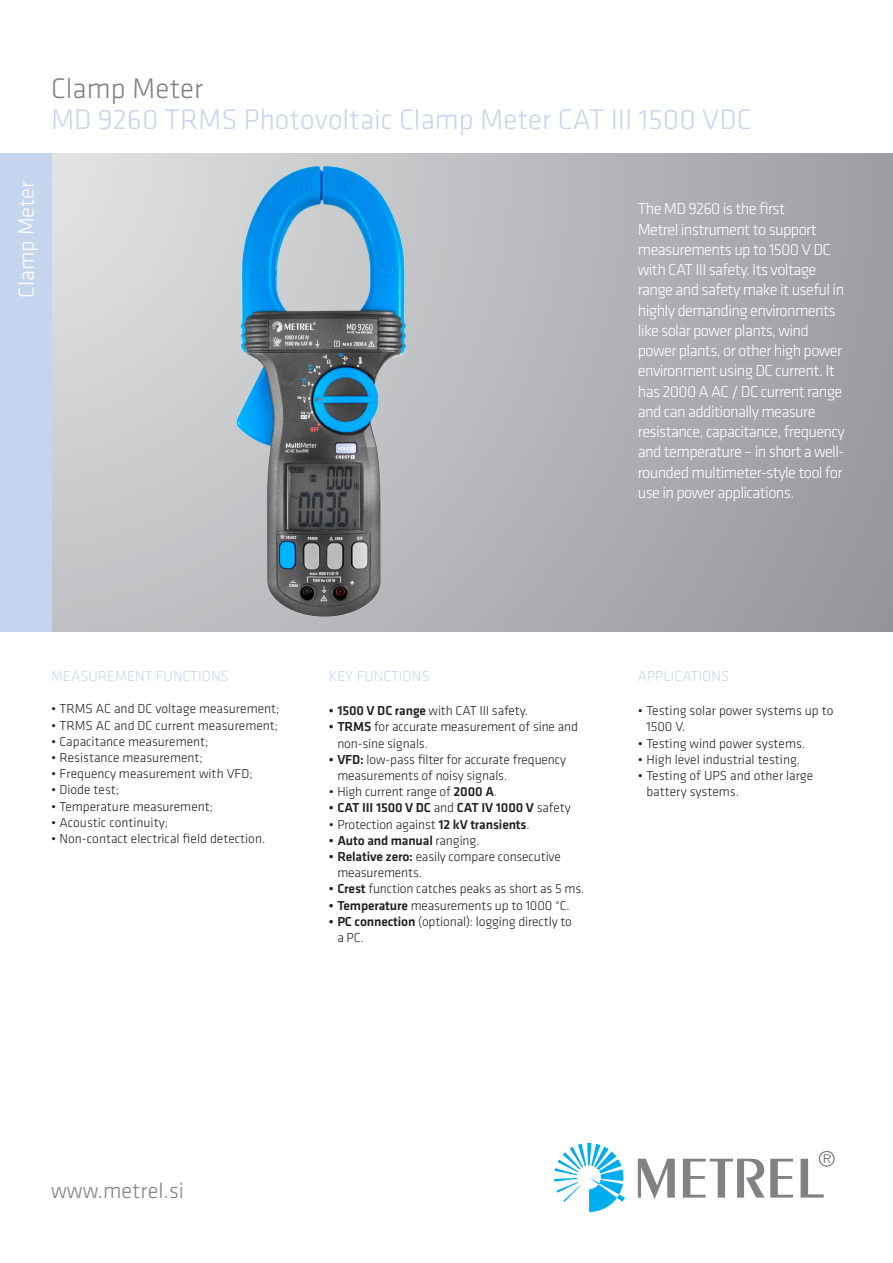
<style>
.page{position:relative;width:893px;height:1263px;background:#fff}
.page>*{position:absolute;margin:0;border:0;box-sizing:border-box;transform-origin:0 0}
.naslov{font:300 29.25px "Klavika";color:#c5d5ed}
.naslov-2{font:300 29.25px "Klavika";color:#808285}
.t1{font:300 22.5px "Klavika";color:#808285}
.naslov-3{font:300 22.5px "Klavika";color:#fff}
.podnaslov{font:300 16.5px/20.2px "Klavika";letter-spacing:-.04em;color:#fff}
.t2{font:300 15px "Klavika";color:#c5d5ed}
.t3{font:300 13.5px/16.2px "Klavika";color:#231f20}
.t4{font:500 13.5px "Klavika";letter-spacing:-.01em;color:#231f20}
.s1{font-weight:500}
.s2{font-weight:300}
</style>
<div class="page">
<div style="left:0;top:153px;width:893px;height:478px;background:linear-gradient(to right,#d8d9db,#9b9ca0)"></div>
<svg style="left:554px;top:1143px;width:71px;height:69px"></svg>
<svg style="left:638px;top:1150px;width:197px;height:49px"></svg>
<div style="left:0;top:153px;width:51px;height:478px;background:#c5d5ed"></div>
<img style="left:216px;top:157px;width:207px;height:471px">
<p class="naslov-2" style="left:51px;top:71px;width:154px">Clamp Meter</p>
<p class="naslov" style="left:51px;top:102px;width:702px">MD 9260 TRMS Photovoltaic Clamp Meter CAT III 1500 VDC</p>
<p class="naslov-3" style="left:13px;top:298px;width:119px;rotate:-90deg">Clamp Meter</p>
<p class="podnaslov" style="left:638px;top:199px;width:209px">The MD 9260 is the first<br>Metrel instrument to support measurements up to 1500 V DC with CAT III safety. Its voltage range and safety make it useful in highly demanding environments like solar power plants, wind power plants, or other high power environment using DC current. It has 2000 A AC / DC current range and can additionally measure resistance, capacitance, frequency and temperature – in short a well&shy;rounded multimeter-style tool for use in power applications.</p>
<p class="t2" style="left:51px;top:667px;width:179px">MEASUREMENT FUNCTIONS</p>
<p class="t3" style="left:51px;top:701px;width:230px">• TRMS AC and DC voltage measurement;</p>
<p class="t3" style="left:51px;top:717px;width:229px">• TRMS AC and DC current measurement;</p>
<p class="t3" style="left:51px;top:733px;width:159px">• Capacitance measurement;</p>
<p class="t3" style="left:51px;top:749px;width:153px">• Resistance measurement;</p>
<p class="t3" style="left:51px;top:765px;width:203px">• Frequency measurement with VFD;</p>
<p class="t3" style="left:51px;top:782px;width:70px">• Diode test;</p>
<p class="t3" style="left:51px;top:798px;width:164px">• Temperature measurement;</p>
<p class="t3" style="left:51px;top:814px;width:118px">• Acoustic continuity;</p>
<p class="t3" style="left:51px;top:830px;width:216px">• Non-contact electrical field detection.</p>
<p class="t2" style="left:329px;top:667px;width:102px">KEY FUNCTIONS</p>
<p class="t3" style="left:329px;top:702px;width:201px"><span class="s1">• 1500 V DC range</span> with CAT III safety.</p>
<p class="t3" style="left:337px;top:719px;width:242px;text-indent:-9px"><span class="s1">• TRMS</span> for accurate measurement of sine and non-sine signals.</p>
<p class="t3" style="left:337px;top:751px;width:230px;text-indent:-9px"><span class="s1">• VFD:</span> low-pass filter for accurate frequency measurements of noisy signals.</p>
<p class="t3" style="left:329px;top:783px;width:170px">• High current range of <span class="s1">2000 A</span>.</p>
<p class="t4" style="left:329px;top:799px;width:243px">• CAT III 1500 V DC <span class="s2">and</span> CAT IV 1000 V <span class="s2">safety</span></p>
<p class="t3" style="left:329px;top:816px;width:202px">• Protection against <span class="s1">12 kV transients</span>.</p>
<p class="t4" style="left:329px;top:831px;width:152px">• Auto and manual <span class="s2">ranging.</span></p>
<p class="t3" style="left:337px;top:848px;width:225px;text-indent:-9px"><span class="s1">• Relative zero:</span> easily compare consecutive measurements.</p>
<p class="t3" style="left:329px;top:881px;width:257px"><span class="s1">• Crest</span> function catches peaks as short as 5 ms.</p>
<p class="t3" style="left:329px;top:897px;width:242px"><span class="s1">• Temperature</span> measurements up to 1000 °C.</p>
<p class="t3" style="left:337px;top:913px;width:236px;text-indent:-9px"><span class="s1">• PC connection</span> (optional): logging directly to a PC.</p>
<p class="t2" style="left:638px;top:667px;width:93px">APPLICATIONS</p>
<p class="t3" style="left:646px;top:702px;width:189px;text-indent:-9px">• Testing solar power systems up to<br>1500 V.</p>
<p class="t3" style="left:638px;top:735px;width:169px">• Testing wind power systems.</p>
<p class="t3" style="left:638px;top:751px;width:164px">• High level industrial testing.</p>
<p class="t3" style="left:646px;top:767px;width:168px;text-indent:-9px">• Testing of UPS and other large battery systems.</p>
<p class="t1" style="left:51px;top:1177px;width:134px">www.metrel.si</p>
</div>
